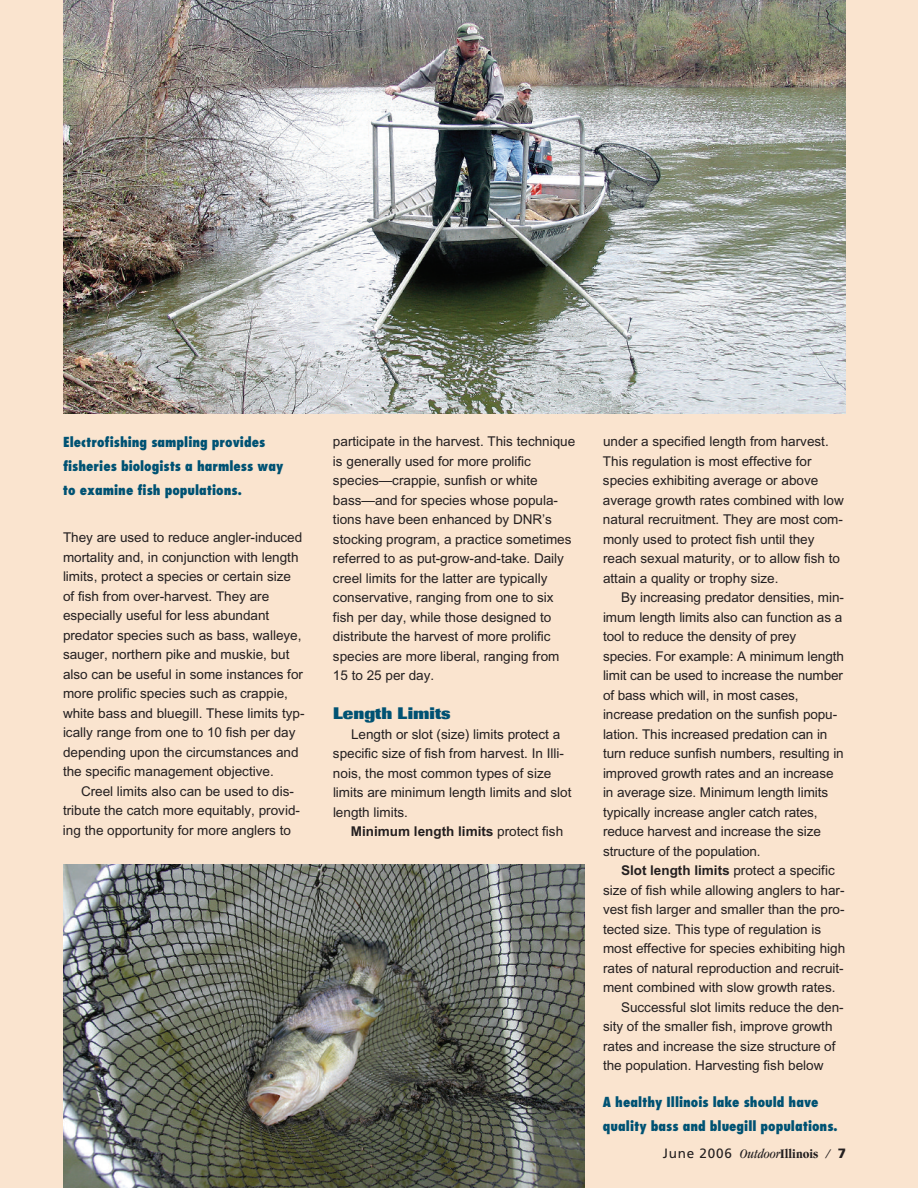
<style>
.page{position:relative;width:918px;height:1188px;background:#fae4cf}
.page>*{position:absolute;margin:0;border:0;box-sizing:border-box;transform-origin:0 0}
.t1{font:800 16.5px "Imago";color:#005273;scale:1.06 1}
.t2{font:13.5px/19.5px "Arial";color:#231f20}
.t3{font:800 condensed 13.5px/24px "Futura";color:#005273}
.t4{font:700 13.5px "Arial";color:#231f20}
.t5{font:13.5px "Frutiger";letter-spacing:.055em;color:#231f20}
.s1{font-weight:400}
.s2{font-family:"Garamond";font-style:italic;font-stretch:condensed}
.s3{font-family:"Garamond";font-weight:700;font-stretch:condensed}
.s4{font-weight:900}
</style>
<div class="page">
<img style="left:63px;top:0;width:783px;height:414px">
<img style="left:63px;top:864px;width:522px;height:324px">
<p class="t3" style="left:63px;top:431px;width:222px">Electrofishing sampling provides fisheries biologists a harmless way to examine fish populations.</p>
<p class="t2" style="left:63px;top:529px;width:243px">They are used to reduce angler-induced mortality and, in conjunction with length limits, protect a species or certain size of fish from over-harvest. They are especially useful for less abundant predator species such as bass, walleye, sauger, northern pike and muskie, but also can be useful in some instances for more prolific species such as crappie, white bass and bluegill. These limits typ&shy;ically range from one to 10 fish per day depending upon the circumstances and the specific management objective.</p>
<p class="t2" style="left:63px;top:782px;width:239px;text-indent:18px">Creel limits also can be used to dis&shy;tribute the catch more equitably, provid&shy;ing the opportunity for more anglers to</p>
<p class="t2" style="left:333px;top:433px;width:244px">participate in the harvest. This technique is generally used for more prolific species—crappie, sunfish or white bass—and for species whose popula&shy;tions have been enhanced by DNR’s stocking program, a practice sometimes referred to as put-grow-and-take. Daily creel limits for the latter are typically conservative, ranging from one to six fish per day, while those designed to distribute the harvest of more prolific species are more liberal, ranging from 15 to 25 per day.</p>
<p class="t1" style="left:333px;top:708px;width:113px">Length Limits</p>
<p class="t2" style="left:333px;top:725px;width:240px;text-indent:18px">Length or slot (size) limits protect a specific size of fish from harvest. In Illi&shy;nois, the most common types of size limits are minimum length limits and slot length limits.</p>
<p class="t4" style="left:351px;top:826px;width:214px">Minimum length limits <span class="s1">protect fish</span></p>
<p class="t2" style="left:603px;top:433px;width:242px">under a specified length from harvest.<br>This regulation is most effective for species exhibiting average or above average growth rates combined with low natural recruitment. They are most com&shy;monly used to protect fish until they reach sexual maturity, or to allow fish to attain a quality or trophy size.</p>
<p class="t2" style="left:603px;top:589px;width:243px;text-indent:18px">By increasing predator densities, min&shy;imum length limits also can function as a tool to reduce the density of prey species. For example: A minimum length limit can be used to increase the number of bass which will, in most cases, increase predation on the sunfish popu&shy;lation. This increased predation can in turn reduce sunfish numbers, resulting in improved growth rates and an increase in average size. Minimum length limits typically increase angler catch rates, reduce harvest and increase the size structure of the population.</p>
<p class="t4" style="left:621px;top:865px;width:215px">Slot length limits <span class="s1">protect a specific</span></p>
<p class="t2" style="left:603px;top:881px;width:243px">size of fish while allowing anglers to har-</p>
<p class="t2" style="left:603px;top:901px;width:243px">vest fish larger and smaller than the pro-</p>
<p class="t2" style="left:603px;top:920px;width:220px">tected size. This type of regulation is</p>
<p class="t2" style="left:603px;top:940px;width:244px">most effective for species exhibiting high</p>
<p class="t2" style="left:603px;top:959px;width:242px">rates of natural reproduction and recruit-</p>
<p class="t2" style="left:603px;top:979px;width:234px">ment combined with slow growth rates.</p>
<p class="t2" style="left:621px;top:998px;width:224px">Successful slot limits reduce the den-</p>
<p class="t2" style="left:603px;top:1018px;width:231px">sity of the smaller fish, improve growth</p>
<p class="t2" style="left:603px;top:1037px;width:234px">rates and increase the size structure of</p>
<p class="t2" style="left:603px;top:1057px;width:222px">the population. Harvesting fish below</p>
<p class="t3" style="left:603px;top:1091px;width:236px">A healthy Illinois lake should have quality bass and bluegill populations.</p>
<p class="t5" style="left:663px;top:1148px;width:185px">June 2006 <span class="s2">Outdoor</span><span class="s3">Illinois</span> <span class="s2">/</span> <span class="s4">7</span></p>
</div>
